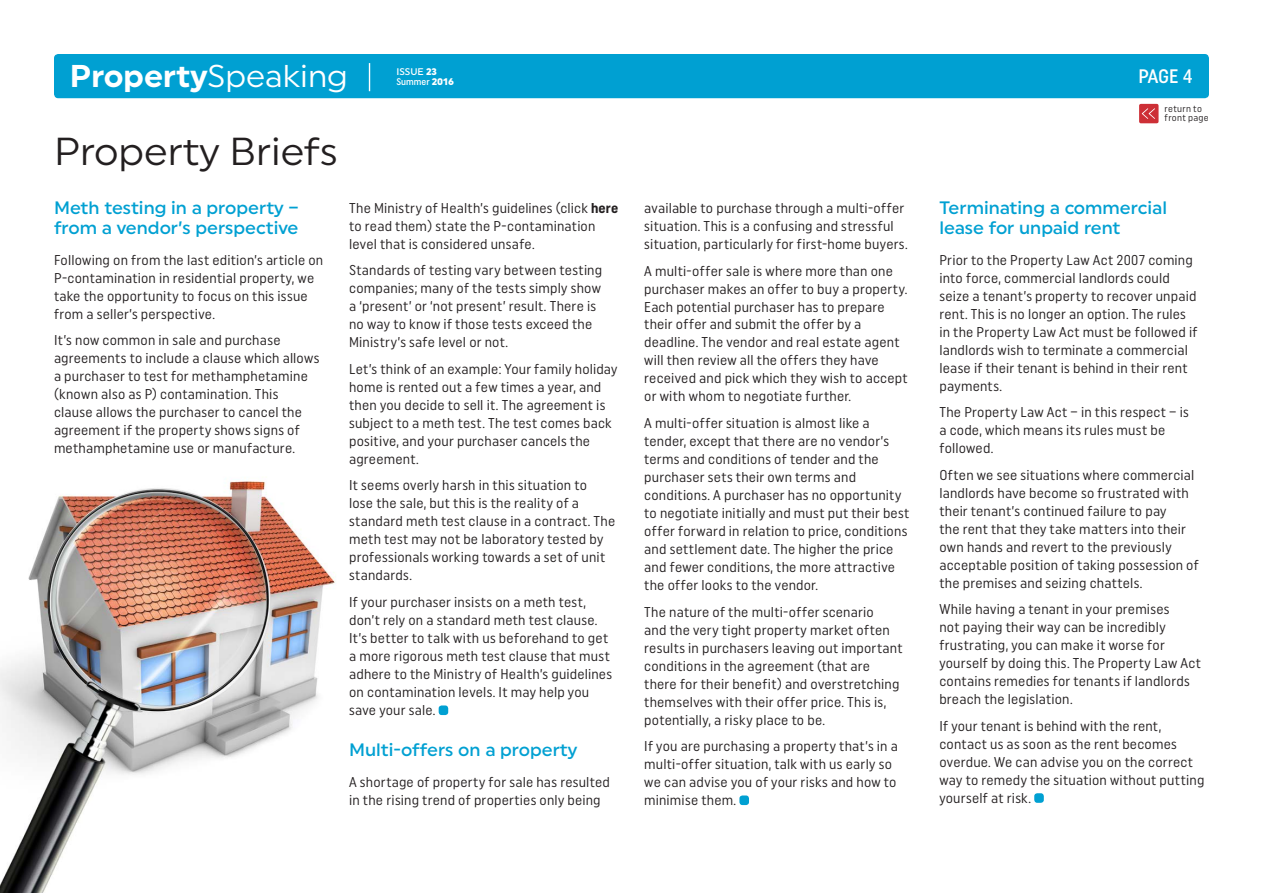
<style>
.page{position:relative;width:1263px;height:893px;background:#fff}
.page>*{position:absolute;margin:0;border:0;box-sizing:border-box;transform-origin:0 0}
.t1{font:39px "Uniform";color:#231f20}
.t2{font:700 31.5px "Uniform";color:#fff}
.t3{font:500 19.5px "Uniform Condensed";color:#fff}
.t4{font:500 18px/19.5px "Uniform";color:#00a0d2}
.t5{font:14.25px/18px "Uniform Condensed";letter-spacing:.015em;color:#231f20}
.t6{font:9.6px/9px "Uniform Condensed";letter-spacing:.03em;color:#231f20}
.t7{font:500 9.6px "Uniform Condensed";color:#fff}
.t8{font:500 9.6px "Uniform";color:#fff}
.s1{font-weight:400}
.s2{font-weight:900}
.s3{font-family:"Uniform";font-weight:900}
.s4{font-weight:700}
</style>
<div class="page">
<div style="left:54px;top:54px;width:1155px;height:44px;background:#00a0d2;border-radius:4px"></div>
<div style="left:1139px;top:104px;width:19px;height:19px;background:#cd2f36;border-radius:2px"></div>
<svg style="left:1142px;top:108px;width:13px;height:11px"></svg>
<svg style="left:369px;top:63px;width:1px;height:28px"></svg>
<div style="left:439px;top:705px;width:9px;height:10px;background:#00a0d2;border-radius:3px"></div>
<div style="left:739px;top:795px;width:10px;height:10px;background:#00a0d2;border-radius:3px"></div>
<div style="left:1034px;top:793px;width:10px;height:10px;background:#00a0d2;border-radius:3px"></div>
<img style="left:0;top:481px;width:336px;height:412px">
<h2 class="t2" style="left:70px;top:57px;width:280px">Property<span class="s1">Speaking</span></h2>
<p class="t8" style="left:396px;top:65px;width:42px">ISSUE <span class="s2">23</span></p>
<p class="t7" style="left:396px;top:76px;width:59px">Summer <span class="s3">2016</span></p>
<h1 class="t1" style="left:54px;top:128px;width:285px">Property Briefs</h1>
<p class="t4" style="left:54px;top:198px;width:246px">Meth testing in a property – from a vendor’s perspective</p>
<p class="t5" style="left:54px;top:250px;width:271px">Following on from the last edition’s article on P-contamination in residential property, we take the opportunity to focus on this issue from a seller’s perspective.</p>
<p class="t5" style="left:54px;top:331px;width:267px">It’s now common in sale and purchase agreements to include a clause which allows a purchaser to test for methamphetamine (known also as P) contamination. This clause allows the purchaser to cancel the agreement if the property shows signs of methamphetamine use or manufacture.</p>
<p class="t5" style="left:349px;top:199px;width:271px">The Ministry of Health’s guidelines (click <span class="s4">here </span>to read them) state the P-contamination level that is considered unsafe.</p>
<p class="t5" style="left:349px;top:261px;width:255px">Standards of testing vary between testing companies; many of the tests simply show a ‘present’ or ‘not present’ result. There is no way to know if those tests exceed the Ministry’s safe level or not.</p>
<p class="t5" style="left:349px;top:360px;width:270px">Let’s think of an example: Your family holiday home is rented out a few times a year, and then you decide to sell it. The agreement is subject to a meth test. The test comes back positive, and your purchaser cancels the agreement.</p>
<p class="t5" style="left:349px;top:476px;width:268px">It seems overly harsh in this situation to<br>lose the sale, but this is the reality of a standard meth test clause in a contract. The meth test may not be laboratory tested by professionals working towards a set of unit standards.</p>
<p class="t5" style="left:349px;top:593px;width:264px">If your purchaser insists on a meth test, don’t rely on a standard meth test clause.<br>It’s better to talk with us beforehand to get a more rigorous meth test clause that must adhere to the Ministry of Health’s guidelines on contamination levels. It may help you save your sale.</p>
<p class="t4" style="left:349px;top:739px;width:230px">Multi-offers on a property</p>
<p class="t5" style="left:349px;top:772px;width:262px">A shortage of property for sale has resulted in the rising trend of properties only being</p>
<p class="t5" style="left:644px;top:199px;width:265px">available to purchase through a multi-offer situation. This is a confusing and stressful situation, particularly for first-home buyers.</p>
<p class="t5" style="left:644px;top:261px;width:265px">A multi-offer sale is where more than one purchaser makes an offer to buy a property.<br>Each potential purchaser has to prepare their offer and submit the offer by a deadline. The vendor and real estate agent will then review all the offers they have received and pick which they wish to accept or with whom to negotiate further.</p>
<p class="t5" style="left:644px;top:414px;width:267px">A multi-offer situation is almost like a tender, except that there are no vendor’s terms and conditions of tender and the purchaser sets their own terms and conditions. A purchaser has no opportunity to negotiate initially and must put their best offer forward in relation to price, conditions and settlement date. The higher the price and fewer conditions, the more attractive the offer looks to the vendor.</p>
<p class="t5" style="left:644px;top:602px;width:260px">The nature of the multi-offer scenario<br>and the very tight property market often results in purchasers leaving out important conditions in the agreement (that are there for their benefit) and overstretching themselves with their offer price. This is, potentially, a risky place to be.</p>
<p class="t5" style="left:644px;top:737px;width:255px">If you are purchasing a property that’s in a multi-offer situation, talk with us early so we can advise you of your risks and how to minimise them.</p>
<h3 class="t3" style="left:1138px;top:64px;width:56px">PAGE 4</h3>
<p class="t6" style="left:1164px;top:104px;width:46px">return to front page</p>
<p class="t4" style="left:939px;top:198px;width:229px">Terminating a commercial lease for unpaid rent</p>
<p class="t5" style="left:939px;top:250px;width:260px">Prior to the Property Law Act 2007 coming into force, commercial landlords could seize a tenant’s property to recover unpaid rent. This is no longer an option. The rules in the Property Law Act must be followed if landlords wish to terminate a commercial lease if their tenant is behind in their rent payments.</p>
<p class="t5" style="left:939px;top:403px;width:251px">The Property Law Act – in this respect – is a code, which means its rules must be followed.</p>
<p class="t5" style="left:939px;top:465px;width:261px">Often we see situations where commercial landlords have become so frustrated with their tenant’s continued failure to pay<br>the rent that they take matters into their own hands and revert to the previously acceptable position of taking possession of the premises and seizing chattels.</p>
<p class="t5" style="left:939px;top:600px;width:263px">While having a tenant in your premises<br>not paying their way can be incredibly frustrating, you can make it worse for yourself by doing this. The Property Law Act contains remedies for tenants if landlords breach the legislation.</p>
<p class="t5" style="left:939px;top:716px;width:267px">If your tenant is behind with the rent, contact us as soon as the rent becomes overdue. We can advise you on the correct way to remedy the situation without putting yourself at risk.</p>
</div>
